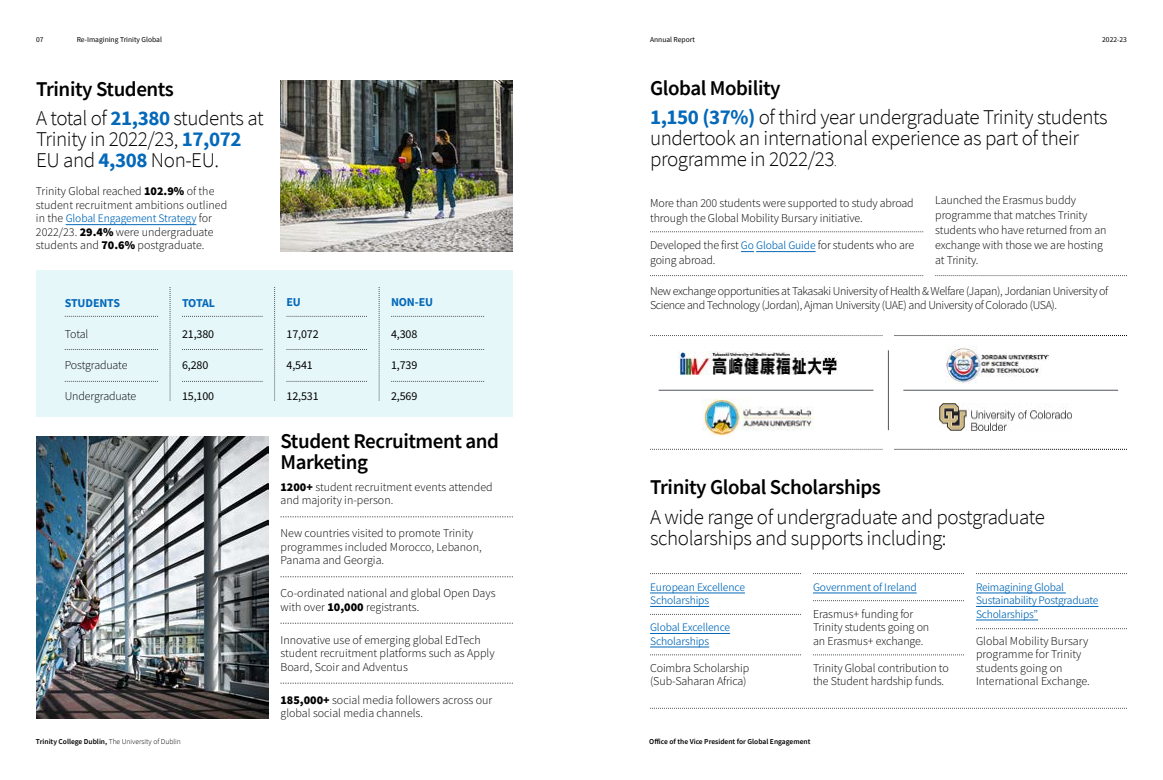
<style>
.page{position:relative;width:1163px;height:780px;background:#fff}
.page>*{position:absolute;margin:0;border:0;box-sizing:border-box;transform-origin:0 0}
.t1{font:300 21px/21px "Source Sans Pro";letter-spacing:-.02em;color:#000}
.t2{font:600 21px/21px "Source Sans Pro";letter-spacing:-.02em;color:#000}
.t3{font:12px/13.5px "Source Sans Variable";letter-spacing:-.01em;color:#000}
.t4{font:12px/13.5px "Source Sans Variable";letter-spacing:-.03em;color:#000}
.t5{font:700 12px "Source Sans Pro";letter-spacing:-.01em;color:#0569b9}
.t6{font:11.5px/13.5px "Source Sans Variable";letter-spacing:-.02em;color:#0569b9}
.t7{font:600 7.5px "Source Sans Pro";color:#000}
.t8{font:7.5px "Source Sans Pro";color:#000}
.s1{font-weight:600}
.s2{font-weight:700;color:#0569b9}
.s3{font-family:"Source Sans Pro";font-weight:900}
.s4{font-size:12px;color:#000}
.s5{font-weight:300}
.s6{font-size:12px}
.s7{font-size:11.5px;color:#0569b9}
</style>
<div class="page">
<svg style="left:280px;top:516px;width:233px;height:1px"></svg>
<svg style="left:280px;top:576px;width:233px;height:1px"></svg>
<svg style="left:280px;top:623px;width:233px;height:1px"></svg>
<svg style="left:280px;top:683px;width:233px;height:1px"></svg>
<svg style="left:740px;top:251px;width:13px;height:1px"></svg>
<hr style="left:756px;top:251px;width:59px;height:1px;background:#0569b9">
<hr style="left:66px;top:224px;width:130px;height:1px;background:#0569b9">
<hr style="left:650px;top:592px;width:94px;height:1px;background:#0569b9">
<hr style="left:650px;top:606px;width:59px;height:1px;background:#0569b9">
<hr style="left:650px;top:633px;width:80px;height:1px;background:#0569b9">
<hr style="left:650px;top:646px;width:59px;height:1px;background:#0569b9">
<hr style="left:812px;top:592px;width:104px;height:1px;background:#0569b9">
<hr style="left:975px;top:592px;width:90px;height:1px;background:#0569b9">
<hr style="left:975px;top:606px;width:123px;height:1px;background:#0569b9">
<hr style="left:975px;top:619px;width:62px;height:1px;background:#0569b9">
<img style="left:678px;top:352px;width:160px;height:23px">
<img style="left:702px;top:398px;width:110px;height:37px">
<img style="left:945px;top:346px;width:102px;height:38px">
<img style="left:939px;top:403px;width:132px;height:27px">
<svg style="left:650px;top:335px;width:232px;height:1px"></svg>
<svg style="left:650px;top:449px;width:232px;height:1px"></svg>
<svg style="left:650px;top:654px;width:149px;height:1px"></svg>
<svg style="left:650px;top:614px;width:149px;height:1px"></svg>
<svg style="left:650px;top:573px;width:149px;height:1px"></svg>
<svg style="left:650px;top:708px;width:475px;height:1px"></svg>
<svg style="left:813px;top:573px;width:149px;height:1px"></svg>
<svg style="left:976px;top:573px;width:149px;height:1px"></svg>
<svg style="left:813px;top:600px;width:149px;height:1px"></svg>
<svg style="left:813px;top:654px;width:149px;height:1px"></svg>
<svg style="left:976px;top:628px;width:149px;height:1px"></svg>
<svg style="left:650px;top:231px;width:273px;height:1px"></svg>
<svg style="left:935px;top:275px;width:190px;height:1px"></svg>
<svg style="left:650px;top:275px;width:273px;height:1px"></svg>
<svg style="left:894px;top:335px;width:231px;height:1px"></svg>
<svg style="left:894px;top:449px;width:231px;height:1px"></svg>
<hr style="left:888px;top:350px;width:1px;height:80px;background:#50555a">
<div style="left:36px;top:270px;width:477px;height:147px;background:#e6f7fa"></div>
<svg style="left:65px;top:349px;width:93px;height:1px"></svg>
<svg style="left:182px;top:349px;width:80px;height:1px"></svg>
<svg style="left:286px;top:349px;width:81px;height:1px"></svg>
<svg style="left:391px;top:349px;width:93px;height:1px"></svg>
<svg style="left:65px;top:381px;width:93px;height:1px"></svg>
<svg style="left:182px;top:381px;width:80px;height:1px"></svg>
<svg style="left:286px;top:381px;width:81px;height:1px"></svg>
<svg style="left:391px;top:381px;width:93px;height:1px"></svg>
<svg style="left:65px;top:316px;width:93px;height:1px"></svg>
<svg style="left:182px;top:316px;width:80px;height:1px"></svg>
<svg style="left:286px;top:316px;width:81px;height:1px"></svg>
<svg style="left:391px;top:316px;width:93px;height:1px"></svg>
<svg style="left:170px;top:287px;width:1px;height:113px"></svg>
<svg style="left:274px;top:287px;width:1px;height:113px"></svg>
<svg style="left:379px;top:287px;width:1px;height:113px"></svg>
<img style="left:280px;top:80px;width:233px;height:171px">
<hr style="left:903px;top:390px;width:214px;height:1px;background:#50555a">
<hr style="left:658px;top:390px;width:215px;height:1px;background:#50555a">
<img style="left:36px;top:436px;width:232px;height:282px">
<p class="t8" style="left:77px;top:35px;width:87px">Re-Imagining Trinity Global</p>
<p class="t8" style="left:36px;top:35px;width:9px">07</p>
<h1 class="t1" style="left:36px;top:74px;width:229px;line-height:29.5px"><span class="s1">Trinity Students<br></span>A total of <span class="s2">21,380</span> students at</h1>
<h1 class="t1" style="left:36px;top:129px;width:207px">Trinity in 2022/23, <span class="s2">17,072<br></span>EU and <span class="s2">4,308</span> Non-EU.</h1>
<p class="t3" style="left:36px;top:184px;width:193px">Trinity Global reached <span class="s3">102.9%</span> of the student recruitment ambitions outlined</p>
<p class="t6" style="left:36px;top:212px;width:177px"><span class="s4">in the</span> Global Engagement Strategy <span class="s4">for</span></p>
<p class="t3" style="left:36px;top:225px;width:179px">2022/23. <span class="s3">29.4%</span> were undergraduate students and <span class="s3">70.6%</span> postgraduate.</p>
<p class="t5" style="left:65px;top:294px;width:57px">STUDENTS</p>
<p class="t3" style="left:65px;top:327px;width:25px">Total</p>
<p class="t3" style="left:65px;top:358px;width:64px">Postgraduate</p>
<p class="t3" style="left:65px;top:389px;width:73px">Undergraduate</p>
<p class="t5" style="left:182px;top:294px;width:35px">TOTAL</p>
<p class="t3" style="left:182px;top:327px;width:34px">21,380</p>
<p class="t3" style="left:182px;top:358px;width:28px">6,280</p>
<p class="t3" style="left:182px;top:389px;width:34px">15,100</p>
<p class="t7" style="left:36px;top:737px;width:146px">Trinity College Dublin, <span class="s5">The University of Dublin</span></p>
<p class="t5" style="left:286px;top:294px;width:16px">EU</p>
<p class="t3" style="left:286px;top:327px;width:34px">17,072</p>
<p class="t3" style="left:286px;top:358px;width:28px">4,541</p>
<p class="t3" style="left:286px;top:389px;width:34px">12,531</p>
<p class="t5" style="left:391px;top:294px;width:44px">NON-EU</p>
<p class="t3" style="left:391px;top:327px;width:28px">4,308</p>
<p class="t3" style="left:391px;top:358px;width:28px">1,739</p>
<p class="t3" style="left:391px;top:389px;width:28px">2,569</p>
<h1 class="t2" style="left:280px;top:430px;width:220px">Student Recruitment and<br>Marketing</h1>
<p class="t3" style="left:280px;top:480px;width:214px"><span class="s3">1200+</span> student recruitment events attended and majority in-person.</p>
<p class="t3" style="left:280px;top:526px;width:203px">New countries visited to promote Trinity programmes included Morocco, Lebanon,<br>Panama and Georgia.</p>
<p class="t3" style="left:280px;top:586px;width:216px">Co-ordinated national and global Open Days with over <span class="s3">10,000</span> registrants.</p>
<p class="t3" style="left:280px;top:633px;width:215px">Innovative use of emerging global EdTech student recruitment platforms such as Apply<br>Board, Scoir and Adventus</p>
<p class="t3" style="left:280px;top:693px;width:213px"><span class="s3">185,000+</span> social media followers across our global social media channels.</p>
<p class="t8" style="left:650px;top:35px;width:46px">Annual Report</p>
<p class="t8" style="left:1102px;top:35px;width:26px">2022-23</p>
<h1 class="t1" style="left:650px;top:73px;width:459px;line-height:29.5px"><span class="s1">Global Mobility<br></span><span class="s2">1,150 (37%)</span> of third year undergraduate Trinity students</h1>
<h1 class="t1" style="left:650px;top:128px;width:430px">undertook an international experience as part of their programme in 2022/23<span class="s6">.</span></h1>
<p class="t3" style="left:650px;top:196px;width:265px;line-height:15px">More than 200 students were supported to study abroad through the Global Mobility Bursary initiative.</p>
<p class="t3" style="left:650px;top:238px;width:265px;line-height:15px">Developed the first <span class="s7">Go Global Guide</span> for students who are going abroad.</p>
<p class="t4" style="left:650px;top:284px;width:460px">New exchange opportunities at Takasaki University of Health &amp; Welfare (Japan), Jordanian University of<br>Science and Technology (Jordan), Ajman University (UAE) and University of Colorado (USA).</p>
<p class="t3" style="left:935px;top:193px;width:173px;line-height:15px">Launched the Erasmus buddy programme that matches Trinity students who have returned from an exchange with those we are hosting at Trinity.</p>
<h1 class="t2" style="left:650px;top:476px;width:232px">Trinity Global Scholarships</h1>
<h1 class="t1" style="left:650px;top:506px;width:396px">A wide range of undergraduate and postgraduate scholarships and supports including:</h1>
<p class="t6" style="left:650px;top:580px;width:96px">European Excellence<br>Scholarships</p>
<p class="t6" style="left:650px;top:620px;width:82px">Global Excellence<br>Scholarships</p>
<p class="t3" style="left:650px;top:661px;width:101px">Coimbra Scholarship (Sub-Saharan Africa)</p>
<p class="t6" style="left:812px;top:580px;width:105px">Government of Ireland</p>
<p class="t3" style="left:812px;top:607px;width:118px">Erasmus+ funding for<br>Trinity students going on an Erasmus+ exchange.</p>
<p class="t3" style="left:812px;top:661px;width:137px">Trinity Global contribution to the Student hardship funds.</p>
<p class="t7" style="left:649px;top:737px;width:163px">Office of the Vice President for Global Engagement</p>
<p class="t6" style="left:975px;top:580px;width:124px">Reimagining Global<br>Sustainability Postgraduate<br>Scholarships”</p>
<p class="t3" style="left:975px;top:634px;width:115px">Global Mobility Bursary programme for Trinity students going on<br>International Exchange.</p>
</div>
